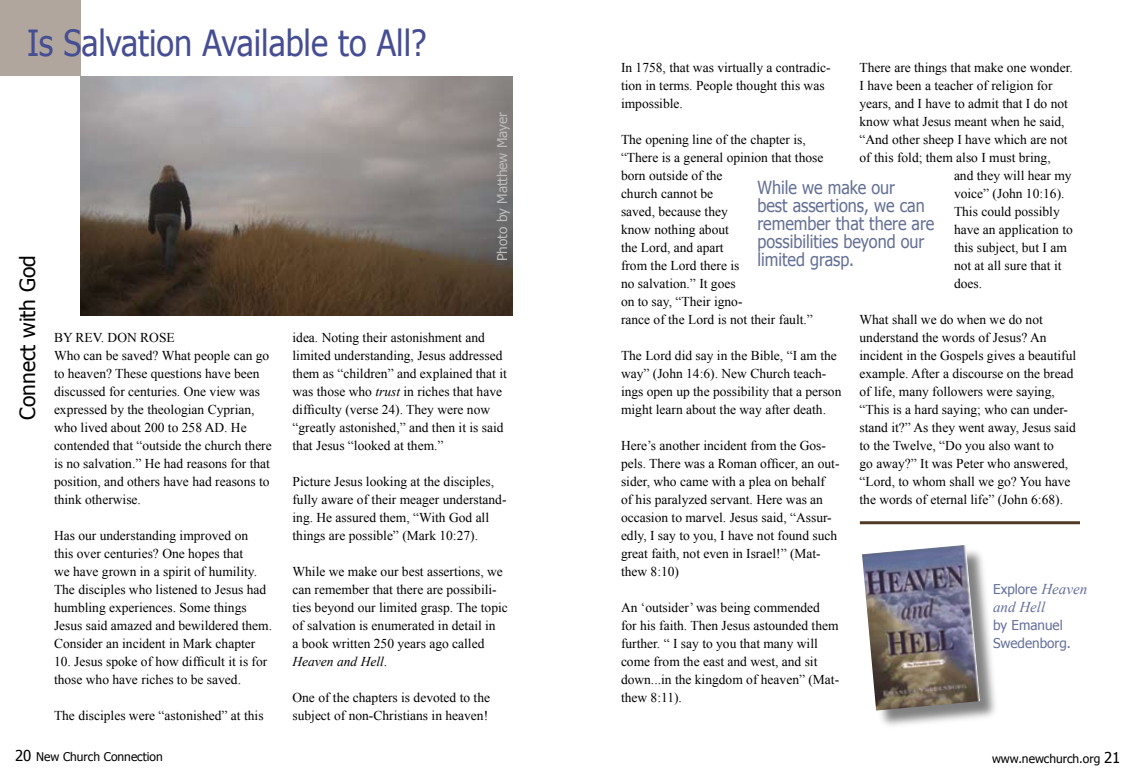
<style>
.page{position:relative;width:1134px;height:783px;background:#fff}
.page>*{position:absolute;margin:0;border:0;box-sizing:border-box;transform-origin:0 0}
.t1{font:36px "Tahoma";color:#464e93;scale:.9 1}
.t2{font:21px "Tahoma";color:#000}
.t3{font:18px/18px "Tahoma";color:#647095;scale:.9 1}
.t4{font:italic 15px "Times New Roman";color:#646f9d}
.t5{font:13.5px/18px "Times New Roman";color:#000}
.t6{font:13.5px/18px "Tahoma";color:#646f9d}
.t7{font:13.5px "Tahoma";color:#bcbbbc}
.t8{font:12px "Tahoma";color:#000}
.s1{font-style:italic}
.s2{font-family:"Times New Roman";font-style:italic;font-size:15px}
.s3{font-size:15px}
</style>
<div class="page">
<div style="left:0;top:0;width:81px;height:76px;background:#b0a69e"></div>
<img style="left:81px;top:77px;width:432px;height:238px">
<hr style="left:860px;top:521px;width:220px;height:3px;background:#4f3b25">
<div style="left:863px;top:546px;width:136px;height:184px;background:#000;opacity:.5"></div>
<img style="left:862px;top:545px;width:118px;height:166px">
<h1 class="t1" style="left:27px;top:19px;width:445px">Is Salvation Available to All?</h1>
<h2 class="t2" style="left:13px;top:420px;width:166px;rotate:-90deg">Connect with God</h2>
<p class="t5" style="left:54px;top:328px;width:219px">By Rev. Don Rose<br>Who can be saved? What people can go to heaven? These questions have been discussed for centuries. One view was expressed by the theologian Cyprian, who lived about 200 to 258 AD. He contended that “outside the church there is no salvation.” He had reasons for that position, and others have had reasons to think otherwise.</p>
<p class="t5" style="left:54px;top:526px;width:220px">Has our understanding improved on<br>this over centuries? One hopes that<br>we have grown in a spirit of humility.<br>The disciples who listened to Jesus had humbling experiences. Some things Jesus said amazed and bewildered them.<br>Consider an incident in Mark chapter</p>
<p class="t5" style="left:54px;top:652px;width:215px">10. Jesus spoke of how difficult it is for those who have riches to be saved.</p>
<p class="t5" style="left:54px;top:706px;width:211px">The disciples were “astonished” at this</p>
<p class="t7" style="left:493px;top:261px;width:151px;rotate:-90deg">Photo by Matthew Mayer</p>
<p class="t5" style="left:292px;top:328px;width:216px">idea. Noting their astonishment and limited understanding, Jesus addressed them as “children” and explained that it was those who <span class="s1">trust</span> in riches that have difficulty (verse 24). They were now “greatly astonished,” and then it is said that Jesus “looked at them.”</p>
<p class="t5" style="left:292px;top:472px;width:216px">Picture Jesus looking at the disciples, fully aware of their meager understand&shy;ing. He assured them, “With God all things are possible” (Mark 10:27).</p>
<p class="t5" style="left:292px;top:562px;width:217px">While we make our best assertions, we can remember that there are possibili&shy;ties beyond our limited grasp. The topic of salvation is enumerated in detail in<br>a book written 250 years ago called <span class="s1">Heaven and Hell</span>.</p>
<p class="t5" style="left:292px;top:688px;width:199px">One of the chapters is devoted to the subject of non-Christians in heaven!</p>
<p class="t5" style="left:621px;top:58px;width:211px">In 1758, that was virtually a contradic&shy;tion in terms. People thought this was impossible.</p>
<p class="t5" style="left:621px;top:130px;width:204px">The opening line of the chapter is, “There is a general opinion that those born outside of the<br>church cannot be<br>saved, because they<br>know nothing about<br>the Lord, and apart<br>from the Lord there is<br>no salvation.” It goes<br>on to say, “Their igno-<br>rance of the Lord is not their fault.”</p>
<p class="t5" style="left:621px;top:346px;width:222px">The Lord did say in the Bible, “I am the way” (John 14:6). New Church teach&shy;ings open up the possibility that a person might learn about the way after death.</p>
<p class="t5" style="left:621px;top:436px;width:220px">Here’s another incident from the Gos&shy;pels. There was a Roman officer, an out&shy;sider, who came with a plea on behalf of his paralyzed servant. Here was an occasion to marvel. Jesus said, “Assur&shy;edly, I say to you, I have not found such great faith, not even in Israel!” (Mat&shy;thew 8:10)</p>
<p class="t5" style="left:621px;top:598px;width:220px">An ‘outsider’ was being commended<br>for his faith. Then Jesus astounded them further. “ I say to you that many will come from the east and west, and sit down...in the kingdom of heaven” (Mat&shy;thew 8:11).</p>
<p class="t5" style="left:860px;top:58px;width:215px">There are things that make one wonder.</p>
<p class="t5" style="left:860px;top:76px;width:195px">I have been a teacher of religion for</p>
<p class="t5" style="left:860px;top:94px;width:210px">years, and I have to admit that I do not</p>
<p class="t5" style="left:860px;top:112px;width:207px">know what Jesus meant when he said,</p>
<p class="t5" style="left:860px;top:130px;width:210px">“And other sheep I have which are not</p>
<p class="t5" style="left:860px;top:148px;width:193px">of this fold; them also I must bring,</p>
<p class="t5" style="left:954px;top:166px;width:119px">and they will hear my</p>
<p class="t5" style="left:954px;top:184px;width:112px">voice” (John 10:16).</p>
<p class="t5" style="left:954px;top:202px;width:107px">This could possibly</p>
<p class="t5" style="left:954px;top:220px;width:120px">have an application to</p>
<p class="t5" style="left:954px;top:238px;width:114px">this subject, but I am</p>
<p class="t5" style="left:954px;top:256px;width:109px">not at all sure that it</p>
<p class="t5" style="left:954px;top:274px;width:30px">does.</p>
<p class="t5" style="left:860px;top:310px;width:218px">What shall we do when we do not understand the words of Jesus? An incident in the Gospels gives a beautiful example. After a discourse on the bread of life, many followers were saying, “This is a hard saying; who can under&shy;stand it?” As they went away, Jesus said to the Twelve, “Do you also want to<br>go away?” It was Peter who answered, “Lord, to whom shall we go? You have the words of eternal life” (John 6:68).</p>
<h3 class="t3" style="left:757px;top:177px;width:198px">While we make our<br>best assertions, we can remember that there are possibilities beyond our limited grasp.</h3>
<p class="t6" style="left:993px;top:579px;width:96px">Explore <span class="s2">Heaven</span></p>
<p class="t4" style="left:993px;top:597px;width:54px">and Hell</p>
<p class="t6" style="left:993px;top:615px;width:79px">by Emanuel<br>Swedenborg.</p>
<p class="t8" style="left:15px;top:749px;width:149px"><span class="s3">20</span> New Church Connection</p>
<p class="t8" style="left:992px;top:750px;width:127px">www.newchurch.org <span class="s3">21</span></p>
</div>
